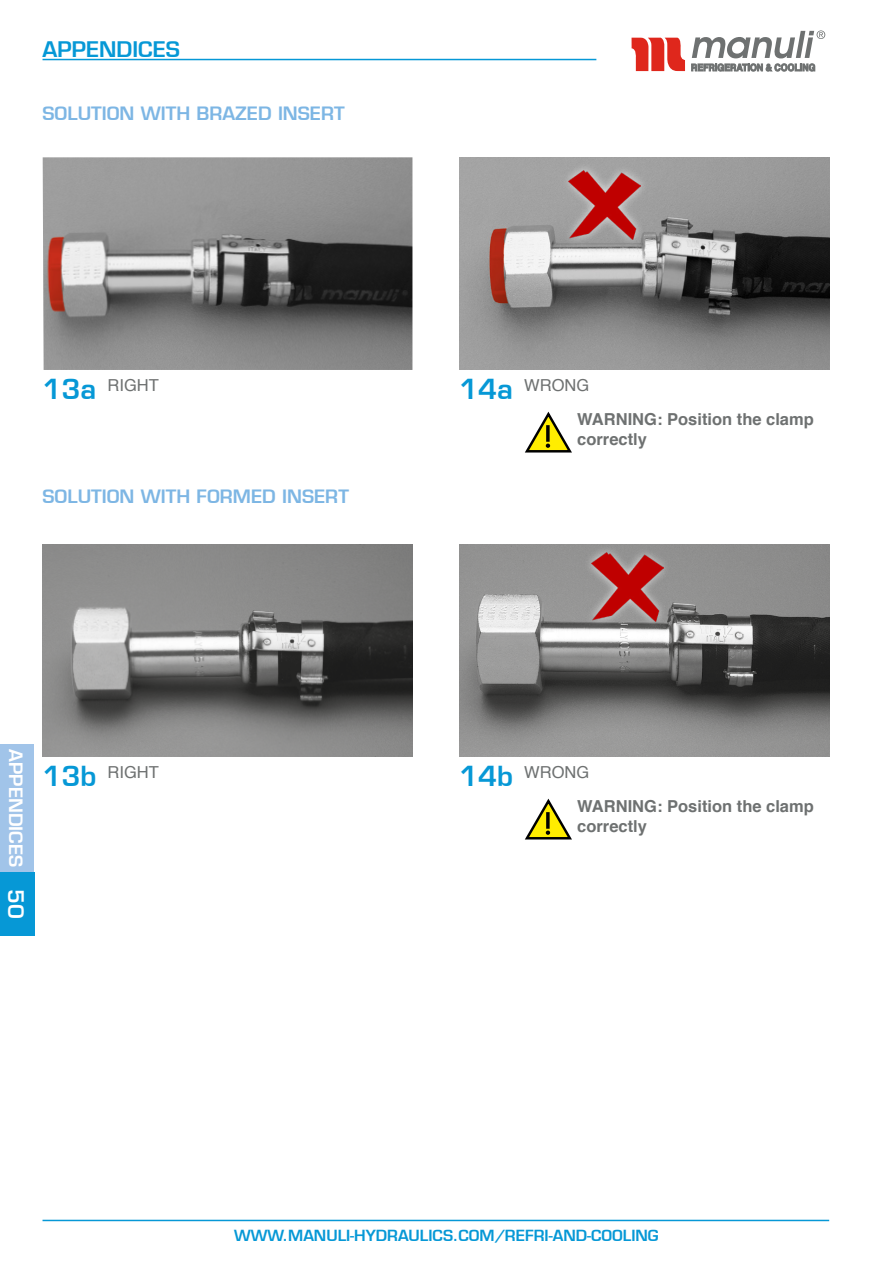
<style>
.page{position:relative;width:893px;height:1263px;background:#fff}
.page>*{position:absolute;margin:0;border:0;box-sizing:border-box;transform-origin:0 0}
.t1{font:600 21px "Eurostile";color:#0698d6}
.t2{font:600 21px "Eurostile";color:#fff}
.t3{font:600 18px "Eurostile";color:#7db6e4}
.t4{font:600 18px "Eurostile";color:#fff}
.t5{font:700 16.5px/34px "Helvetica";color:#6e7171}
.t6{font:16.5px "Helvetica";color:#6e7171}
.t7{font:600 15px "Eurostile";color:#0698d6}
.s1{font-family:"Eurostile";font-weight:600;font-size:27px;color:#0698d6}
.s2{font-weight:400}
</style>
<div class="page">
<hr style="left:43px;top:1220px;width:786px;height:1px;background:#0698d6">
<div style="left:0;top:872px;width:34px;height:63px;background:#0698d6"></div>
<div style="left:0;top:744px;width:34px;height:128px;background:#a1c4e9"></div>
<svg style="left:632px;top:37px;width:53px;height:34px"></svg>
<svg style="left:691px;top:30px;width:134px;height:41px"></svg>
<hr style="left:43px;top:59px;width:553px;height:1px;background:#0698d6">
<img style="left:43px;top:157px;width:369px;height:213px">
<img style="left:459px;top:157px;width:370px;height:213px">
<div style="left:560px;top:161px;width:89px;height:86px;background:#fff;opacity:.75"></div>
<img style="left:569px;top:170px;width:71px;height:69px">
<svg style="left:525px;top:411px;width:47px;height:42px"></svg>
<img style="left:43px;top:544px;width:369px;height:213px">
<img style="left:459px;top:544px;width:370px;height:213px">
<div style="left:583px;top:544px;width:88px;height:86px;background:#fff;opacity:.75"></div>
<img style="left:591px;top:553px;width:72px;height:69px">
<svg style="left:525px;top:798px;width:47px;height:42px"></svg>
<p class="t1" style="left:43px;top:36px;width:139px">APPENDICES</p>
<p class="t3" style="left:43px;top:102px;width:304px">SOLUTION WITH BRAZED INSERT</p>
<p class="t6" style="left:43px;top:372px;width:118px"><span class="s1">13a</span> RIGHT</p>
<p class="t5" style="left:577px;top:368px;width:238px;text-indent:-118px"><span class="s1">14a</span> <span class="s2">WRONG<br></span>WARNING: Position the clamp</p>
<p class="t5" style="left:577px;top:422px;width:71px">correctly</p>
<p class="t3" style="left:43px;top:485px;width:308px">SOLUTION WITH FORMED INSERT</p>
<p class="t4" style="left:27px;top:749px;width:119px;rotate:90deg">APPENDICES</p>
<p class="t2" style="left:29px;top:889px;width:31px;rotate:90deg">50</p>
<p class="t6" style="left:43px;top:759px;width:118px"><span class="s1">13b</span> RIGHT</p>
<p class="t5" style="left:577px;top:755px;width:238px;text-indent:-118px"><span class="s1">14b</span> <span class="s2">WRONG<br></span>WARNING: Position the clamp</p>
<p class="t5" style="left:577px;top:809px;width:71px">correctly</p>
<p class="t7" style="left:234px;top:1226px;width:426px">WWW.MANULI-HYDRAULICS.COM/REFRI-AND-COOLING</p>
</div>
